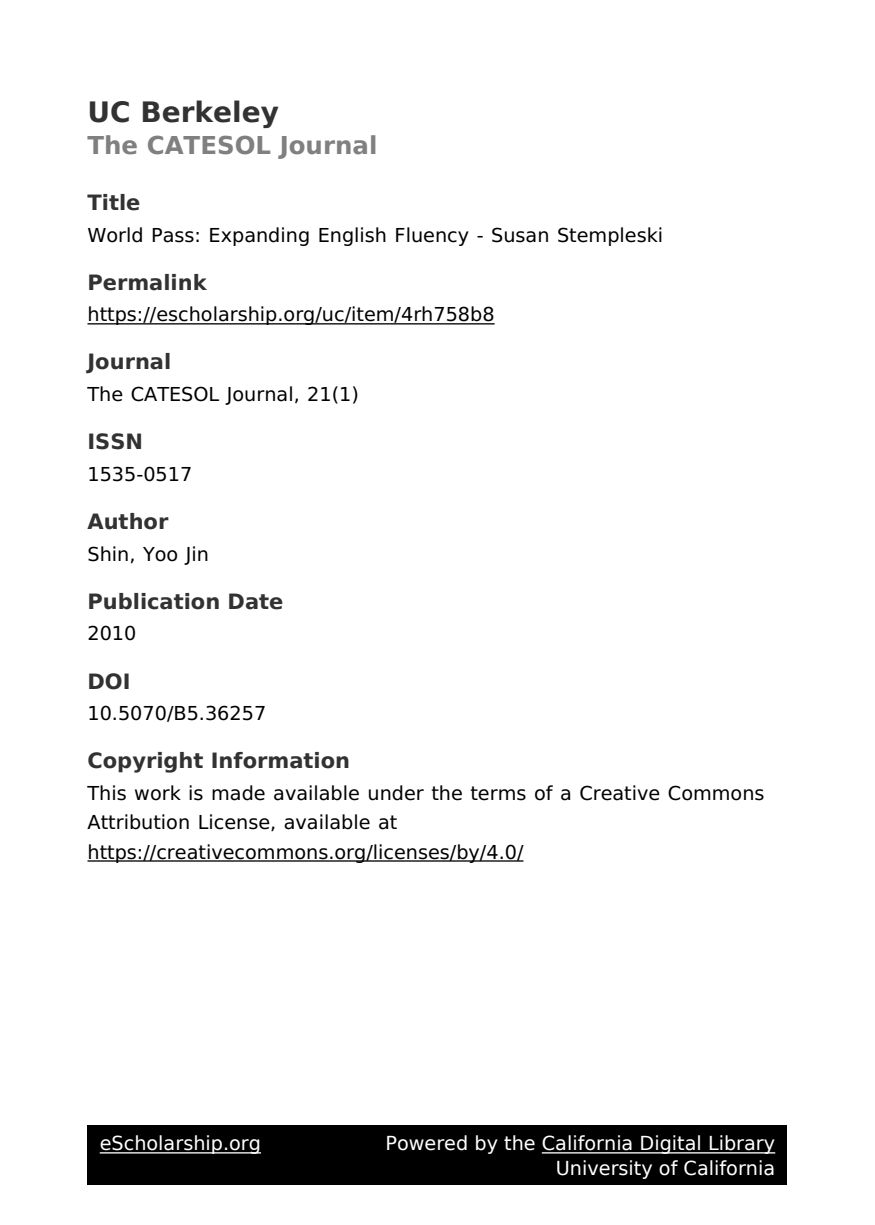
<style>
.page{position:relative;width:875px;height:1225px;background:#fff}
.page>*{position:absolute;margin:0;border:0;box-sizing:border-box;transform-origin:0 0}
.t1{font:700 28px "DejaVu Sans";color:#323232}
.t2{font:700 24.5px "DejaVu Sans";color:#808080}
.t3{font:700 21px "DejaVu Sans";color:#323232}
.t4{font:19.25px/29.2px "Code 2000";color:#000}
.t5{font:19.25px/24.5px "DejaVu Sans";color:#fff;text-align:right}
</style>
<div class="page">
<hr style="left:88px;top:323px;width:407px;height:2px;background:#000">
<hr style="left:88px;top:860px;width:436px;height:2px;background:#000">
<div style="left:88px;top:1125px;width:700px;height:60px;background:#000"></div>
<hr style="left:100px;top:1152px;width:161px;height:2px;background:#fff">
<hr style="left:542px;top:1152px;width:233px;height:2px;background:#fff">
<h1 class="t1" style="left:88px;top:101px;width:193px">UC Berkeley</h1>
<p class="t2" style="left:88px;top:136px;width:291px">The CATESOL Journal</p>
<p class="t3" style="left:88px;top:194px;width:54px">Title</p>
<p class="t4" style="left:88px;top:220px;width:577px">World Pass: Expanding English Fluency - Susan Stempleski</p>
<p class="t3" style="left:88px;top:274px;width:121px">Permalink</p>
<p class="t4" style="left:88px;top:300px;width:409px">https://escholarship.org/uc/item/4rh758b8</p>
<p class="t3" style="left:88px;top:354px;width:85px">Journal</p>
<p class="t4" style="left:88px;top:380px;width:273px">The CATESOL Journal, 21(1)</p>
<p class="t3" style="left:88px;top:433px;width:57px">ISSN</p>
<p class="t4" style="left:88px;top:460px;width:106px">1535-0517</p>
<p class="t3" style="left:88px;top:513px;width:82px">Author</p>
<p class="t4" style="left:88px;top:540px;width:123px">Shin, Yoo Jin</p>
<p class="t3" style="left:88px;top:593px;width:198px">Publication Date</p>
<p class="t4" style="left:88px;top:619px;width:50px">2010</p>
<p class="t3" style="left:88px;top:673px;width:45px">DOI</p>
<p class="t4" style="left:88px;top:699px;width:180px">10.5070/B5.36257</p>
<p class="t3" style="left:88px;top:752px;width:264px">Copyright Information</p>
<p class="t4" style="left:88px;top:779px;width:679px">This work is made available under the terms of a Creative Commons<br>Attribution License, available at https://creativecommons.org/licenses/by/4.0/</p>
<p class="t5" style="left:100px;top:1133px;width:163px">eScholarship.org</p>
<p class="t5" style="left:385px;top:1133px;width:391px">Powered by the California Digital Library<br>University of California</p>
</div>
